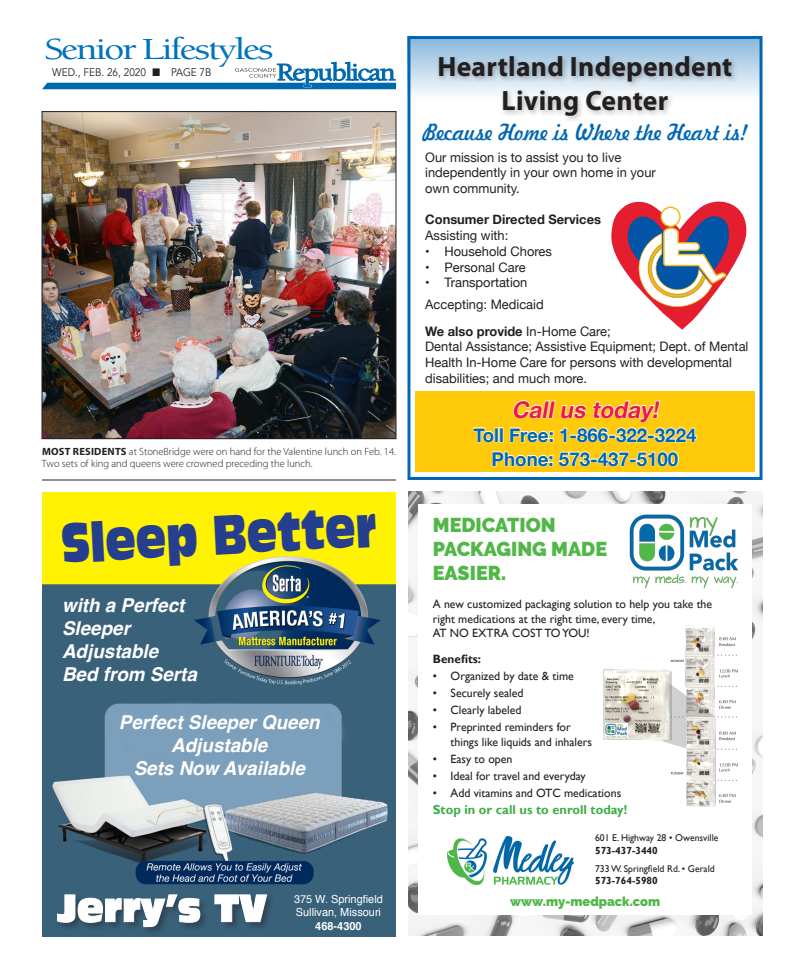
<style>
.page{position:relative;width:804px;height:972px;background:#fff}
.page>*{position:absolute;margin:0;border:0;box-sizing:border-box;transform-origin:0 0}
.t1{font:51.8px "Incised 901 BT Compact";color:#253f8e;scale:.78 1}
.t2{font:500 31.5px "Berkeley";letter-spacing:-.06em;color:#0072bc;scale:1.25 1}
.t3{font:700 28px/34px "Myriad Pro";letter-spacing:.01em;color:#231f20;text-align:center}
.t4{font:italic 700 23px "Helvetica Neue";color:#ed1845}
.t5{font:22px "Jott 43 Normal";color:#0166b3}
.t6{font:900 20px/24px "Raleway";color:#51b747}
.t7{font:italic 700 19.1px/23px "Helvetica";color:#fff;text-align:center}
.t8{font:700 19px/24px "Helvetica Neue";color:#0166b3;text-align:center}
.t9{font:13.1px/15.7px "Helvetica Neue";color:#231f20}
.t10{font:700 13.1px "Helvetica Neue";color:#231f20}
.t11{font:700 13px "Gill Sans";color:#40ae49}
.t12{font:900 13px "Raleway";color:#51b747}
.t13{font:12px/14.4px "Gill Sans";color:#231f20}
.t14{font:700 12px "Gill Sans";color:#231f20}
.t15{font:11.1px/13.4px "Helvetica";color:#fff}
.t16{font:700 11.1px "Helvetica";color:#fff}
.t17{font:11px "Avenir";color:#231f20;scale:.91 1}
.t18{font:300 10.5px/11.5px "Myriad Pro";color:#231f20}
.t19{font:700 10.3px "Gill Sans";color:#231f20}
.t20{font:9.8px "Gill Sans";color:#231f20}
.s1{font-weight:700}
</style>
<div class="page">
<img style="left:42px;top:493px;width:354px;height:444px">
<div style="left:56px;top:893px;width:220px;height:43px;background:#231f20;opacity:.45"></div>
<svg style="left:57px;top:895px;width:210px;height:32px"></svg>
<div style="left:408px;top:36px;width:354px;height:64px;background:linear-gradient(to bottom,#85b5da,#fbfcfd)"></div>
<div style="left:408px;top:36px;width:354px;height:444px;border:3px solid #0166b3"></div>
<div style="left:415px;top:391px;width:340px;height:81px;background:#feca0a"></div>
<svg style="left:611px;top:202px;width:135px;height:128px"></svg>
<svg style="left:473px;top:427px;width:22px;height:16px"></svg>
<div style="left:495px;top:427px;width:4px;height:15px;border:1px solid #fff"></div>
<div style="left:500px;top:427px;width:3px;height:15px;border:1px solid #fff"></div>
<svg style="left:509px;top:400px;width:188px;height:43px"></svg>
<svg style="left:492px;top:451px;width:187px;height:16px"></svg>
<div style="left:436px;top:53px;width:303px;height:70px;background:#231f20;opacity:.33"></div>
<img style="left:408px;top:492px;width:355px;height:444px">
<div style="left:419px;top:505px;width:333px;height:410px;background:#fff"></div>
<img style="left:629px;top:514px;width:109px;height:75px">
<img style="left:669px;top:628px;width:69px;height:179px">
<img style="left:603px;top:668px;width:68px;height:75px">
<img style="left:605px;top:723px;width:22px;height:15px">
<img style="left:448px;top:836px;width:125px;height:49px">
<svg style="left:42px;top:61px;width:354px;height:28px"></svg>
<img style="left:44px;top:113px;width:350px;height:324px">
<div style="left:42px;top:111px;width:354px;height:328px;border:1px solid #231f20"></div>
<hr style="left:42px;top:480px;width:354px;height:1px;background:#231f20">
<h2 class="t2" style="left:44px;top:33px;width:185px">Senior Lifestyles</h2>
<p class="t17" style="left:52px;top:66px;width:177px">WED., FEB. 26, 2020 ■ PAGE 7B</p>
<p class="t18" style="left:42px;top:446px;width:356px"><span class="s1">MOST RESIDENTS</span> at StoneBridge were on hand for the Valentine lunch on Feb. 14.<br>Two sets of king and queens were crowned preceding the lunch.</p>
<h1 class="t1" style="left:59px;top:513px;width:407px;rotate:-3deg">Sleep Better</h1>
<h3 class="t7" style="left:62px;top:594px;width:136px;text-align:left">with a Perfect<br>Sleeper<br>Adjustable<br>Bed from Serta</h3>
<h3 class="t7" style="left:119px;top:711px;width:202px">Perfect Sleeper Queen<br>Adjustable<br>Sets Now Available</h3>
<p class="t15" style="left:294px;top:893px;width:90px">375 W. Springfield<br>Sullivan, Missouri</p>
<p class="t16" style="left:315px;top:917px;width:48px">468-4300</p>
<h3 class="t3" style="left:438px;top:49px;width:296px">Heartland Independent<br>Living Center</h3>
<p class="t9" style="left:425px;top:150px;width:232px">Our mission is to assist you to live independently in your own home in your own community.</p>
<p class="t10" style="left:425px;top:209px;width:177px">Consumer Directed Services</p>
<p class="t9" style="left:425px;top:228px;width:85px">Assisting with:</p>
<p class="t9" style="left:425px;top:244px;width:128px">• Household Chores</p>
<p class="t9" style="left:425px;top:260px;width:102px">• Personal Care</p>
<p class="t9" style="left:425px;top:272px;width:120px;line-height:22.2px">• Transportation<br>Accepting: Medicaid</p>
<p class="t9" style="left:425px;top:324px;width:325px"><span class="s1">We also provide</span> In-Home Care;<br>Dental Assistance; Assistive Equipment; Dept. of Mental Health In-Home Care for persons with developmental disabilities; and much more.</p>
<h3 class="t5" style="left:422px;top:113px;width:326px">Because Home is Where the Heart is!</h3>
<h3 class="t4" style="left:512px;top:391px;width:155px">Callus today!</h3>
<h3 class="t8" style="left:473px;top:423px;width:225px">Toll Free: 1-866-322-3224<br>Phone: 573-437-5100</h3>
<h3 class="t6" style="left:433px;top:513px;width:176px">MEDICATION<br>PACKAGING MADE<br>EASIER.</h3>
<p class="t13" style="left:433px;top:597px;width:281px">A new customized packaging solution to help you take the right medications at the right time, every time,<br>AT NO EXTRA COST TO YOU!</p>
<p class="t14" style="left:433px;top:652px;width:50px">Benefits:</p>
<p class="t13" style="left:433px;top:669px;width:142px">• Organized by date &amp; time</p>
<p class="t13" style="left:433px;top:686px;width:92px">• Securely sealed</p>
<p class="t13" style="left:433px;top:703px;width:90px">• Clearly labeled</p>
<p class="t13" style="left:451px;top:720px;width:143px;text-indent:-18px">• Preprinted reminders for things like liquids and inhalers</p>
<p class="t13" style="left:433px;top:752px;width:81px">• Easy to open</p>
<p class="t13" style="left:433px;top:769px;width:154px">• Ideal for travel and everyday</p>
<p class="t13" style="left:433px;top:786px;width:190px">• Add vitamins and OTC medications</p>
<p class="t11" style="left:433px;top:802px;width:196px">Stop in or call us to enroll today!</p>
<p class="t20" style="left:595px;top:832px;width:125px">601 E. Highway 28 • Owensville</p>
<p class="t19" style="left:595px;top:844px;width:64px">573-437-3440</p>
<p class="t20" style="left:595px;top:863px;width:121px">733 W. Springfield Rd. • Gerald</p>
<p class="t19" style="left:595px;top:875px;width:64px">573-764-5980</p>
<p class="t12" style="left:510px;top:893px;width:152px">www.my-medpack.com</p>
</div>
